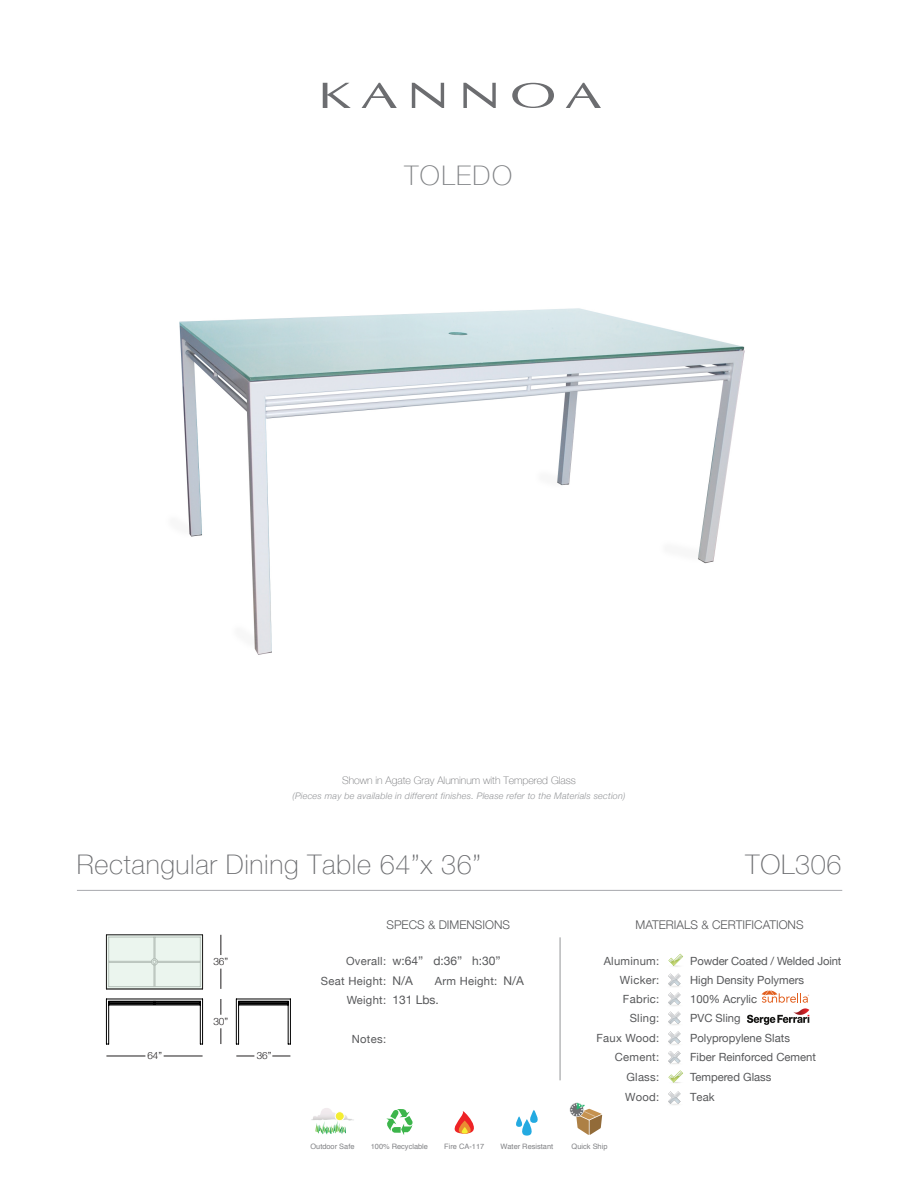
<style>
.page{position:relative;width:918px;height:1188px;background:#fff}
.page>*{position:absolute;margin:0;border:0;box-sizing:border-box;transform-origin:0 0}
.t1{font:100 27px "Helvetica Neue";letter-spacing:.025em;color:#6c6d70}
.t2{font:100 27px "Helvetica Neue";letter-spacing:.05em;color:#808285}
.t3{font:300 12px "Helvetica Neue";color:#57585a}
.t4{font:12px "Helvetica Neue";color:#57585a}
.t5{font:11.25px/19.6px "Helvetica Neue";color:#57585a}
.t6{font:11.25px/19.5px "Helvetica Neue";letter-spacing:.025em;color:#57585a;text-align:right}
.t7{font:100 10.5px "Helvetica Neue";color:#6c6d70}
.t8{font:300 10.05px "Helvetica Neue";color:#201d1e}
.t9{font:300 9.9px "Helvetica Neue";color:#201d1e}
.t10{font:italic 300 9px "Helvetica Neue";letter-spacing:.025em;color:#939598}
.t11{font:7.35px "Helvetica";color:#818285}
</style>
<div class="page">
<svg style="left:762px;top:990px;width:47px;height:13px"></svg>
<svg style="left:323px;top:83px;width:28px;height:25px"></svg>
<svg style="left:362px;top:83px;width:35px;height:25px"></svg>
<svg style="left:566px;top:83px;width:35px;height:25px"></svg>
<svg style="left:412px;top:83px;width:32px;height:25px"></svg>
<svg style="left:463px;top:83px;width:33px;height:25px"></svg>
<svg style="left:512px;top:83px;width:42px;height:25px"></svg>
<hr style="left:77px;top:890px;width:765px;height:1px;background:#a8a9ad">
<svg style="left:668px;top:954px;width:15px;height:12px"></svg>
<svg style="left:668px;top:1051px;width:15px;height:32px"></svg>
<svg style="left:668px;top:1091px;width:13px;height:13px"></svg>
<svg style="left:668px;top:1012px;width:13px;height:12px"></svg>
<svg style="left:668px;top:992px;width:13px;height:13px"></svg>
<svg style="left:668px;top:974px;width:13px;height:12px"></svg>
<svg style="left:668px;top:1031px;width:13px;height:13px"></svg>
<hr style="left:560px;top:937px;width:1px;height:143px;background:#939598">
<img style="left:747px;top:1008px;width:63px;height:17px">
<svg style="left:386px;top:1109px;width:27px;height:26px"></svg>
<img style="left:311px;top:1108px;width:43px;height:13px">
<svg style="left:315px;top:1121px;width:31px;height:14px"></svg>
<div style="left:335px;top:1112px;width:9px;height:9px;background:#f4ed33;border-radius:50%"></div>
<div style="left:335px;top:1111px;width:9px;height:10px;border:1px solid #fff;border-radius:50%"></div>
<svg style="left:516px;top:1110px;width:22px;height:26px"></svg>
<svg style="left:454px;top:1111px;width:20px;height:23px"></svg>
<svg style="left:569px;top:1103px;width:33px;height:32px"></svg>
<svg style="left:106px;top:999px;width:97px;height:45px"></svg>
<hr style="left:239px;top:1002px;width:49px;height:1px;background:#000">
<hr style="left:239px;top:1003px;width:49px;height:1px;background:#000">
<hr style="left:239px;top:1004px;width:49px;height:1px;background:#000">
<hr style="left:239px;top:1005px;width:49px;height:1px;background:#000">
<hr style="left:236px;top:999px;width:54px;height:1px;background:#000">
<hr style="left:290px;top:999px;width:1px;height:45px;background:#000">
<hr style="left:288px;top:1001px;width:1px;height:43px;background:#000">
<hr style="left:239px;top:1001px;width:49px;height:1px;background:#000">
<hr style="left:238px;top:1001px;width:1px;height:43px;background:#000">
<hr style="left:236px;top:999px;width:1px;height:45px;background:#000">
<svg style="left:221px;top:999px;width:1px;height:16px"></svg>
<svg style="left:221px;top:1028px;width:1px;height:16px"></svg>
<svg style="left:221px;top:935px;width:1px;height:20px"></svg>
<svg style="left:221px;top:969px;width:1px;height:20px"></svg>
<svg style="left:272px;top:1056px;width:18px;height:1px"></svg>
<svg style="left:236px;top:1056px;width:18px;height:1px"></svg>
<hr style="left:106px;top:1056px;width:39px;height:1px;background:#201d1e">
<hr style="left:164px;top:1056px;width:39px;height:1px;background:#201d1e">
<div style="left:106px;top:935px;width:97px;height:54px;background:#e6f3ea"></div>
<div style="left:106px;top:935px;width:97px;height:54px;border:1px solid #221f1f"></div>
<img style="left:179px;top:308px;width:566px;height:347px">
<h1 class="t2" style="left:405px;top:154px;width:109px">TOLEDO</h1>
<p class="t7" style="left:342px;top:772px;width:235px">Shown in Agate Gray Aluminum with Tempered Glass</p>
<p class="t10" style="left:292px;top:789px;width:335px">(Pieces may be available in different finishes. Please refer to the Materials section)</p>
<h1 class="t1" style="left:77px;top:844px;width:406px">Rectangular Dining Table 64”x 36”</h1>
<h1 class="t1" style="left:746px;top:844px;width:97px">TOL306</h1>
<p class="t8" style="left:213px;top:954px;width:17px">36”</p>
<p class="t8" style="left:213px;top:1013px;width:17px">30”</p>
<p class="t9" style="left:147px;top:1047px;width:16px">64”</p>
<p class="t9" style="left:257px;top:1047px;width:16px">36”</p>
<p class="t3" style="left:386px;top:915px;width:125px">SPECS &amp; DIMENSIONS</p>
<p class="t3" style="left:636px;top:915px;width:170px">MATERIALS &amp; CERTIFICATIONS</p>
<p class="t4" style="left:392px;top:952px;width:110px">w:64” d:36” h:30”</p>
<p class="t6" style="left:321px;top:952px;width:67px">Overall:<br>Seat Height:</p>
<p class="t4" style="left:392px;top:972px;width:22px">N/A</p>
<p class="t4" style="left:504px;top:972px;width:22px">N/A</p>
<p class="t6" style="left:435px;top:971px;width:64px">Arm Height:</p>
<p class="t5" style="left:347px;top:991px;width:41px">Weight:</p>
<p class="t5" style="left:352px;top:1030px;width:36px">Notes:</p>
<p class="t4" style="left:392px;top:992px;width:48px">131 Lbs.</p>
<p class="t6" style="left:604px;top:952px;width:57px">Aluminum:</p>
<p class="t5" style="left:690px;top:952px;width:153px">Powder Coated / Welded Joint</p>
<p class="t6" style="left:597px;top:971px;width:64px">Wicker:<br>Fabric:<br>Sling:<br>Faux Wood:<br>Cement:<br>Glass:<br>Wood:</p>
<p class="t5" style="left:690px;top:971px;width:115px">High Density Polymers</p>
<p class="t5" style="left:690px;top:990px;width:68px">100% Acrylic</p>
<p class="t5" style="left:690px;top:1009px;width:127px">PVC Sling<br>Polypropylene Slats<br>Fiber Reinforced Cement<br>Tempered Glass<br>Teak</p>
<p class="t11" style="left:310px;top:1141px;width:46px">Outdoor Safe</p>
<p class="t11" style="left:371px;top:1141px;width:59px">100% Recyclable</p>
<p class="t11" style="left:444px;top:1141px;width:41px">Fire CA-117</p>
<p class="t11" style="left:500px;top:1141px;width:54px">Water Resistant</p>
<p class="t11" style="left:572px;top:1141px;width:37px">Quick Ship</p>
</div>
